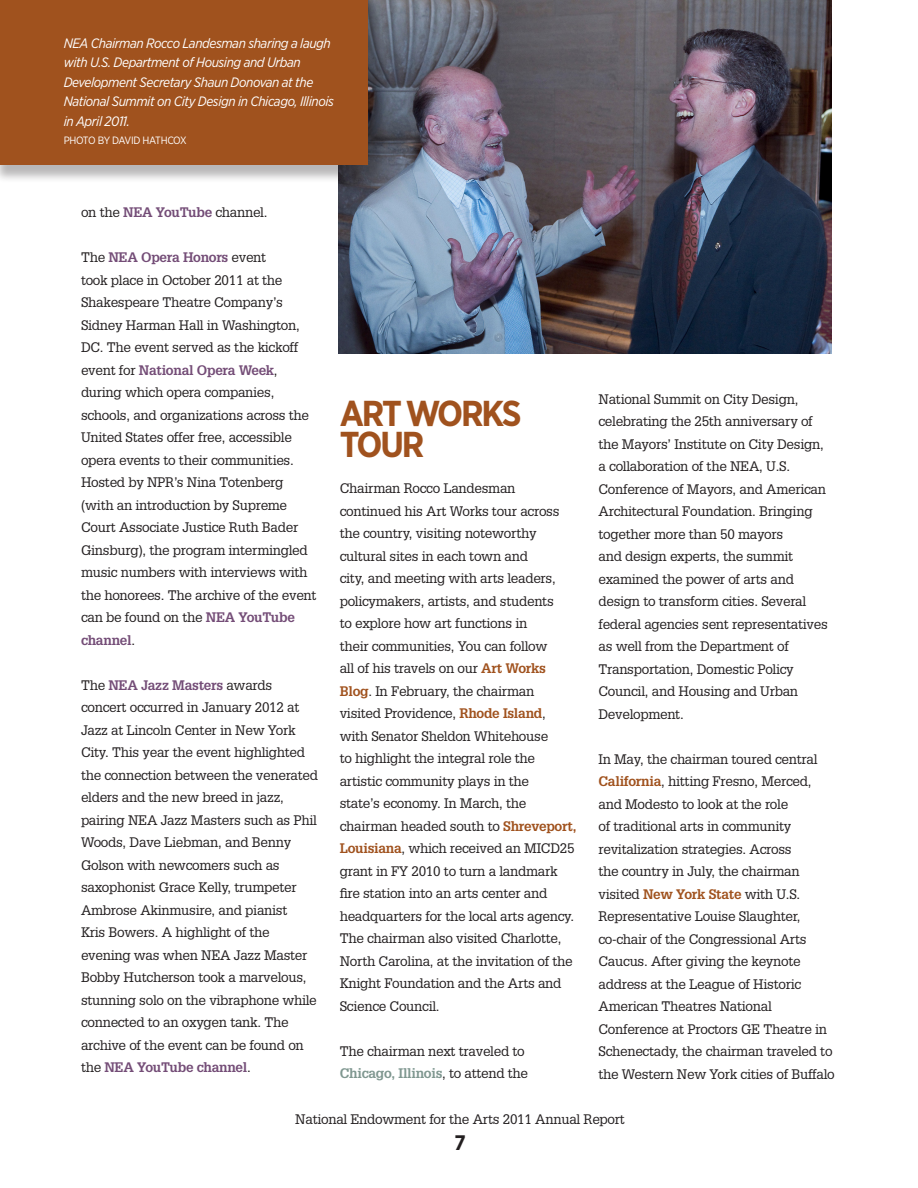
<style>
.page{position:relative;width:918px;height:1188px;background:#fff}
.page>*{position:absolute;margin:0;border:0;box-sizing:border-box;transform-origin:0 0}
.t1{font:700 36px/31.5px "Gotham Narrow";letter-spacing:-.06em;color:#a0521e}
.t2{font:700 21px "Gotham Narrow";color:#231f20}
.t3{font:italic 13.65px/19.5px "Gotham Narrow";letter-spacing:-.03em;color:#fff}
.t4{font:13.5px/22.5px "Glypha LT Std";letter-spacing:-.02em;color:#231f20}
.t5{font:10.65px "Gotham Narrow";letter-spacing:-.05em;color:#fff}
.s1{font-weight:700;color:#744d77}
.s2{font-weight:700;color:#a0521e}
.s3{font-weight:700;color:#7f9790}
</style>
<div class="page">
<img style="left:338px;top:0;width:493px;height:354px">
<div style="left:0;top:0;width:386px;height:183px;background:#231f20;opacity:.32"></div>
<div style="left:0;top:0;width:367px;height:164px;background:#a0521e"></div>
<p class="t3" style="left:64px;top:33px;width:272px">NEA Chairman Rocco Landesman sharing a laugh with U.S. Department of Housing and Urban Development Secretary Shaun Donovan at the National Summit on City Design in Chicago, Illinois in April 2011.</p>
<p class="t5" style="left:64px;top:134px;width:124px">PHOTO BY DAVID HATHCOX</p>
<p class="t4" style="left:81px;top:201px;width:188px">on the <span class="s1">NEA YouTube</span> channel.</p>
<p class="t4" style="left:81px;top:246px;width:237px">The <span class="s1">NEA Opera Honors</span> event<br>took place in October 2011 at the<br>Shakespeare Theatre Company’s<br>Sidney Harman Hall in Washington,<br>DC. The event served as the kickoff event for <span class="s1">National Opera Week</span>, during which opera companies, schools, and organizations across the<br>United States offer free, accessible opera events to their communities.<br>Hosted by NPR’s Nina Totenberg (with an introduction by Supreme<br>Court Associate Justice Ruth Bader<br>Ginsburg), the program intermingled music numbers with interviews with the honorees. The archive of the event can be found on the <span class="s1">NEA YouTube channel</span>.</p>
<p class="t4" style="left:81px;top:673px;width:239px">The <span class="s1">NEA Jazz Masters</span> awards concert occurred in January 2012 at Jazz at Lincoln Center in New York City. This year the event highlighted the connection between the venerated elders and the new breed in jazz, pairing NEA Jazz Masters such as Phil Woods, Dave Liebman, and Benny Golson with newcomers such as saxophonist Grace Kelly, trumpeter Ambrose Akinmusire, and pianist<br>Kris Bowers. A highlight of the evening was when NEA Jazz Master Bobby Hutcherson took a marvelous, stunning solo on the vibraphone while connected to an oxygen tank. The archive of the event can be found on the <span class="s1">NEA YouTube channel</span>.</p>
<p class="t1" style="left:340px;top:397px;width:183px">ART WORKS<br>TOUR</p>
<p class="t4" style="left:340px;top:477px;width:238px">Chairman Rocco Landesman continued his Art Works tour across the country, visiting noteworthy cultural sites in each town and<br>city, and meeting with arts leaders, policymakers, artists, and students<br>to explore how art functions in<br>their communities, You can follow<br>all of his travels on our <span class="s2">Art Works Blog</span>. In February, the chairman visited Providence, <span class="s2">Rhode Island</span>, with Senator Sheldon Whitehouse<br>to highlight the integral role the artistic community plays in the<br>state’s economy. In March, the chairman headed south to <span class="s2">Shreveport, Louisiana</span>, which received an MICD25 grant in FY 2010 to turn a landmark fire station into an arts center and headquarters for the local arts agency.<br>The chairman also visited Charlotte, North Carolina, at the invitation of the Knight Foundation and the Arts and Science Council.</p>
<p class="t4" style="left:340px;top:1039px;width:190px">The chairman next traveled to<br><span class="s3">Chicago, Illinois</span>, to attend the</p>
<p class="t4" style="left:598px;top:388px;width:231px">National Summit on City Design, celebrating the 25th anniversary of the Mayors’ Institute on City Design, a collaboration of the NEA, U.S.<br>Conference of Mayors, and American<br>Architectural Foundation. Bringing together more than 50 mayors<br>and design experts, the summit examined the power of arts and design to transform cities. Several federal agencies sent representatives as well from the Department of<br>Transportation, Domestic Policy<br>Council, and Housing and Urban<br>Development.</p>
<p class="t4" style="left:598px;top:748px;width:238px">In May, the chairman toured central <span class="s2">California</span>, hitting Fresno, Merced, and Modesto to look at the role<br>of traditional arts in community revitalization strategies. Across<br>the country in July, the chairman visited <span class="s2">New York State</span> with U.S.<br>Representative Louise Slaughter, co-chair of the Congressional Arts Caucus. After giving the keynote address at the League of Historic American Theatres National Conference at Proctors GE Theatre in Schenectady, the chairman traveled to the Western New York cities of Buffalo</p>
<p class="t4" style="left:295px;top:1108px;width:331px">National Endowment for the Arts 2011 Annual Report</p>
<h2 class="t2" style="left:454px;top:1129px;width:13px">7</h2>
</div>
